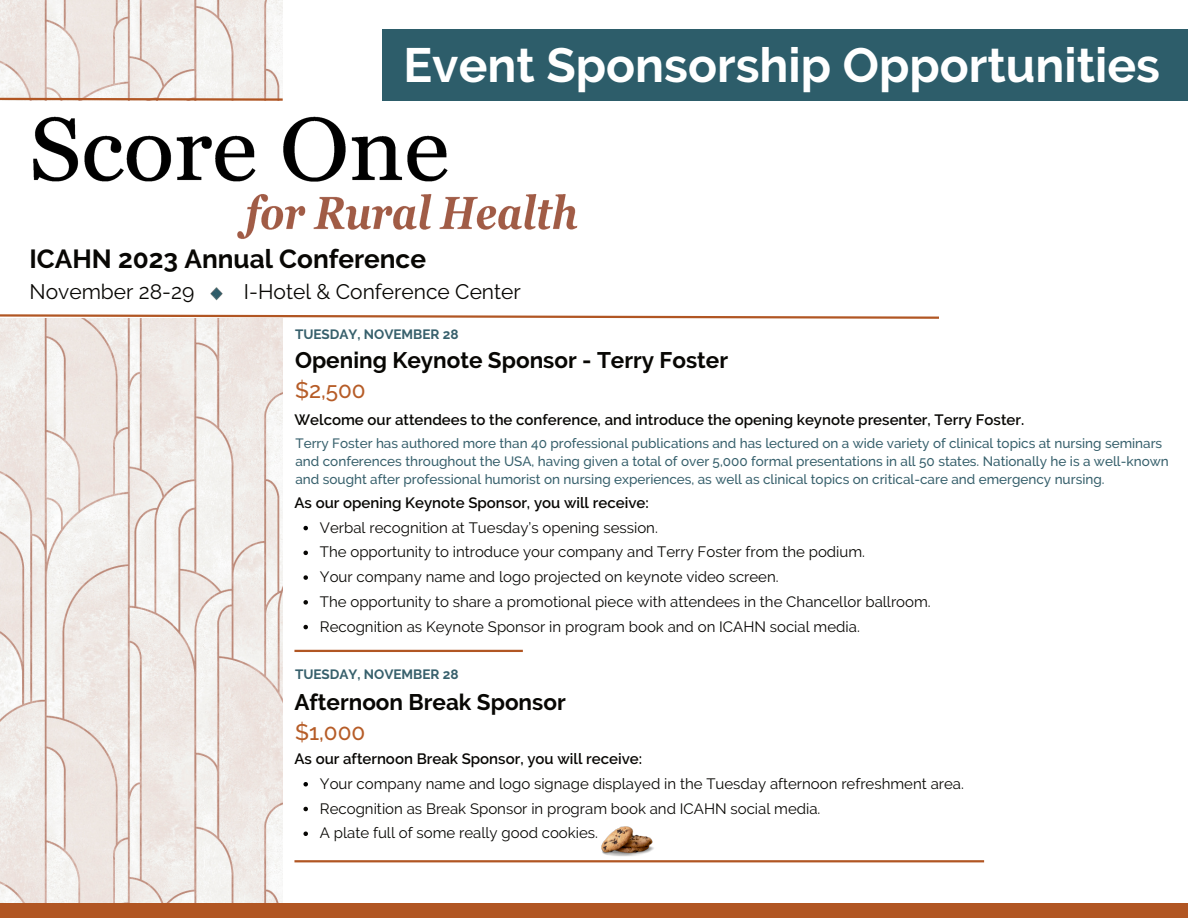
<style>
.page{position:relative;width:1188px;height:918px;background:#fff}
.page>*{position:absolute;margin:0;border:0;box-sizing:border-box;transform-origin:0 0}
.t1{font:700 48px "Raleway";color:#fff}
.t2{font:700 26.1px "Raleway";color:#080704}
.t3{font:700 22.5px "Raleway";color:#080704}
.t4{font:500 22.5px "Raleway";color:#b65c27}
.t5{font:21px "Raleway";color:#080704}
.t6{font:15px/24.8px "Raleway";color:#080704}
.t7{font:600 15px "Raleway";color:#080704}
.t8{font:500 13.5px/18px "Raleway";color:#37606c}
.t9{font:700 13.5px "Raleway";color:#37606c}
</style>
<div class="page">
<img style="left:0;top:0;width:282px;height:903px">
<div style="left:0;top:101px;width:390px;height:217px;background:#fff"></div>
<img style="left:33px;top:116px;width:544px;height:123px">
<div style="left:0;top:903px;width:1188px;height:15px;background:#b15623"></div>
<div style="left:382px;top:30px;width:806px;height:71px;background:#2d5d6a"></div>
<img style="left:211px;top:287px;width:12px;height:14px">
<svg style="left:0;top:314px;width:939px;height:6px"></svg>
<svg style="left:0;top:95px;width:283px;height:6px"></svg>
<svg style="left:303px;top:526px;width:5px;height:4px"></svg>
<svg style="left:303px;top:551px;width:5px;height:4px"></svg>
<svg style="left:303px;top:575px;width:5px;height:5px"></svg>
<svg style="left:303px;top:600px;width:5px;height:5px"></svg>
<svg style="left:303px;top:625px;width:5px;height:4px"></svg>
<hr style="left:294px;top:650px;width:229px;height:2px;background:#b15623">
<hr style="left:294px;top:860px;width:690px;height:2px;background:#b15623">
<img style="left:601px;top:826px;width:53px;height:30px">
<svg style="left:303px;top:782px;width:5px;height:5px"></svg>
<svg style="left:303px;top:807px;width:5px;height:4px"></svg>
<svg style="left:303px;top:832px;width:5px;height:4px"></svg>
<h1 class="t1" style="left:403px;top:37px;width:758px">Event Sponsorship Opportunities</h1>
<h2 class="t2" style="left:29px;top:244px;width:398px">ICAHN 2023 Annual Conference</h2>
<h3 class="t5" style="left:29px;top:279px;width:166px">November 28-29</h3>
<h3 class="t5" style="left:244px;top:279px;width:278px">I-Hotel &amp; Conference Center</h3>
<p class="t9" style="left:295px;top:326px;width:165px">TUESDAY, NOVEMBER 28</p>
<h3 class="t3" style="left:295px;top:347px;width:435px">Opening Keynote Sponsor - Terry Foster</h3>
<h3 class="t4" style="left:295px;top:377px;width:72px">$2,500</h3>
<p class="t7" style="left:294px;top:411px;width:731px">Welcome our attendees to the conference, and introduce the opening keynote presenter, Terry Foster.</p>
<p class="t8" style="left:295px;top:434px;width:875px">Terry Foster has authored more than 40 professional publications and has lectured on a wide variety of clinical topics at nursing seminars and conferences throughout the USA, having given a total of over 5,000 formal presentations in all 50 states. Nationally he is a well-known and sought after professional humorist on nursing experiences, as well as clinical topics on critical-care and emergency nursing.</p>
<p class="t7" style="left:294px;top:494px;width:356px">As our opening Keynote Sponsor, you will receive:</p>
<p class="t6" style="left:320px;top:515px;width:612px">Verbal recognition at Tuesday’s opening session.<br>The opportunity to introduce your company and Terry Foster from the podium.<br>Your company name and logo projected on keynote video screen.<br>The opportunity to share a promotional piece with attendees in the Chancellor ballroom.<br>Recognition as Keynote Sponsor in program book and on ICAHN social media.</p>
<p class="t9" style="left:295px;top:666px;width:165px">TUESDAY, NOVEMBER 28</p>
<h3 class="t3" style="left:294px;top:689px;width:273px">Afternoon Break Sponsor</h3>
<h3 class="t4" style="left:295px;top:720px;width:72px">$1,000</h3>
<p class="t7" style="left:294px;top:750px;width:349px">As our afternoon Break Sponsor, you will receive:</p>
<p class="t6" style="left:320px;top:771px;width:645px">Your company name and logo signage displayed in the Tuesday afternoon refreshment area.<br>Recognition as Break Sponsor in program book and ICAHN social media.<br>A plate full of some really good cookies.</p>
</div>
